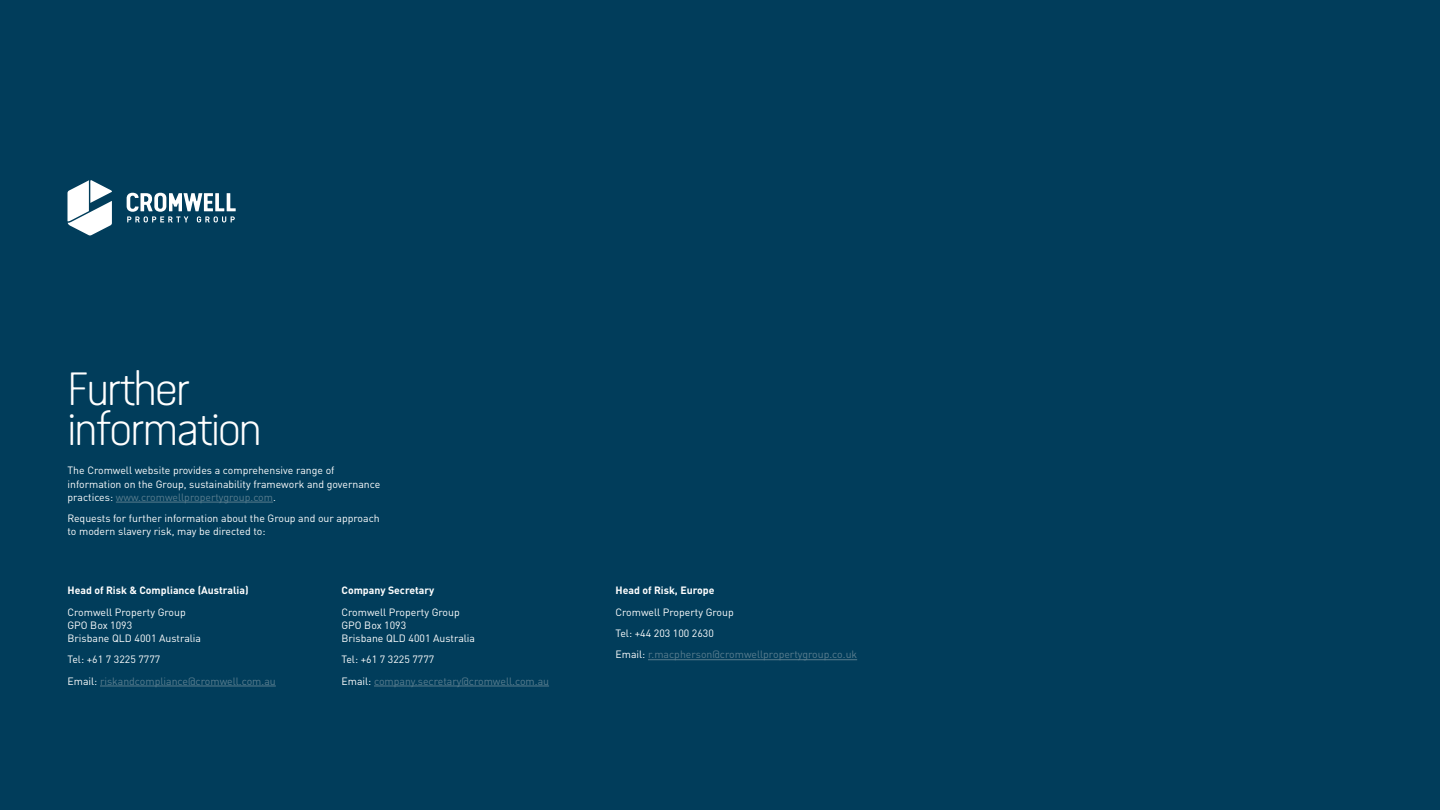
<style>
.page{position:relative;width:1440px;height:810px;background:#013d5b}
.page>*{position:absolute;margin:0;border:0;box-sizing:border-box;transform-origin:0 0}
.t1{font:300 46.5px/39.8px "Van Condensed Light Pro";letter-spacing:-.04em;color:#fff}
.t2{font:10.5px/13.1px "DINOT";color:#fff}
.t3{font:10.5px/21.4px "DINOT";color:#597d8e}
.t4{font:700 10.5px "DINOT";color:#fff}
.s1{color:#597d8e}
.s2{color:#fff}
</style>
<div class="page">
<hr style="left:116px;top:502px;width:157px;height:1px;background:#597d8e">
<hr style="left:100px;top:686px;width:176px;height:1px;background:#597d8e">
<hr style="left:374px;top:686px;width:175px;height:1px;background:#597d8e">
<hr style="left:648px;top:659px;width:209px;height:1px;background:#597d8e">
<svg style="left:68px;top:180px;width:44px;height:55px"></svg>
<svg style="left:127px;top:193px;width:109px;height:29px"></svg>
<h1 class="t1" style="left:68px;top:368px;width:196px">Further information</h1>
<p class="t2" style="left:68px;top:464px;width:314px">The Cromwell website provides a comprehensive range of information on the Group, sustainability framework and governance practices: <span class="s1">www.cromwellpropertygroup.com</span>.</p>
<p class="t2" style="left:68px;top:511px;width:314px">Requests for further information about the Group and our approach to modern slavery risk, may be directed to:</p>
<p class="t4" style="left:68px;top:583px;width:183px">Head of Risk &amp; Compliance (Australia)</p>
<p class="t2" style="left:68px;top:605px;width:135px">Cromwell Property Group<br>GPO Box 1093<br>Brisbane QLD 4001 Australia</p>
<p class="t3" style="left:68px;top:648px;width:210px"><span class="s2">Tel: +61 7 3225 7777<br>Email:</span> riskandcompliance@cromwell.com.au</p>
<p class="t4" style="left:341px;top:583px;width:94px">Company Secretary</p>
<p class="t2" style="left:341px;top:605px;width:135px">Cromwell Property Group<br>GPO Box 1093<br>Brisbane QLD 4001 Australia</p>
<p class="t3" style="left:341px;top:648px;width:209px"><span class="s2">Tel: +61 7 3225 7777<br>Email:</span> company.secretary@cromwell.com.au</p>
<p class="t4" style="left:616px;top:583px;width:101px">Head of Risk, Europe</p>
<p class="t2" style="left:616px;top:601px;width:243px;line-height:21.4px">Cromwell Property Group<br>Tel: +44 203 100 2630<br>Email: <span class="s1">r.macpherson@cromwellpropertygroup.co.uk</span></p>
</div>
